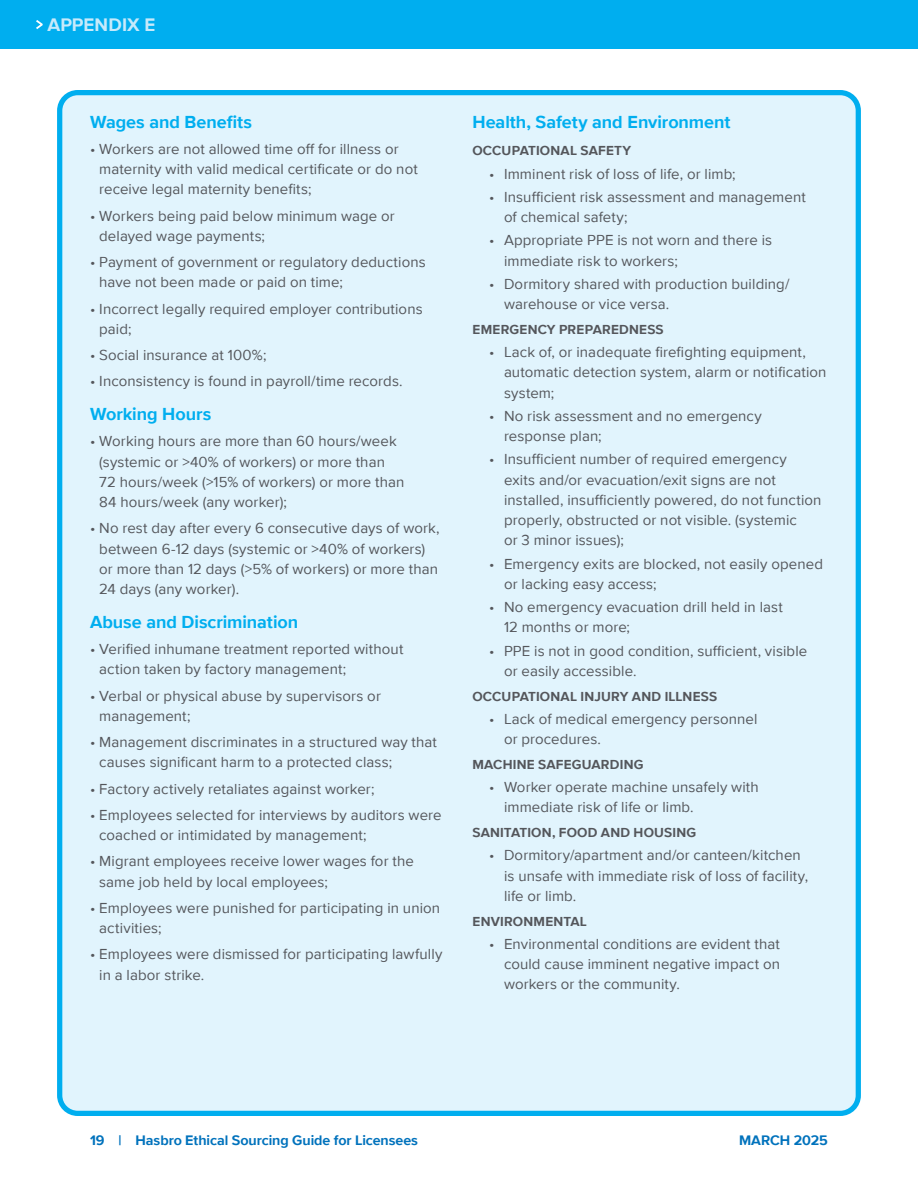
<style>
.page{position:relative;width:918px;height:1188px;background:#fff}
.page>*{position:absolute;margin:0;border:0;box-sizing:border-box;transform-origin:0 0}
.t1{font:700 18.75px "Proxima Nova";letter-spacing:.005em;color:#c7eafb}
.t2{font:700 18px "Proxima Nova";letter-spacing:-.005em;color:#00aeef}
.t3{font:15px/20.2px "Proxima Nova";letter-spacing:.01em;color:#54565b}
.t4{font:700 14.25px "Proxima Nova";letter-spacing:-.005em;color:#0072bc}
.t5{font:700 13.5px "Proxima Nova";letter-spacing:.015em;color:#54565b}
</style>
<div class="page">
<div style="left:0;top:0;width:918px;height:49px;background:#00aeef"></div>
<svg style="left:36px;top:20px;width:7px;height:9px"></svg>
<div style="left:60px;top:93px;width:798px;height:1020px;background:#e1f4fd;border-radius:18px"></div>
<div style="left:57px;top:90px;width:804px;height:1026px;border:5px solid #00aeef;border-radius:18px"></div>
<p class="t1" style="left:47px;top:10px;width:109px">APPENDIX E</p>
<p class="t2" style="left:90px;top:108px;width:163px">Wages and Benefits</p>
<p class="t3" style="left:99px;top:138px;width:320px;text-indent:-9px">• Workers are not allowed time off for illness or maternity with valid medical certificate or do not receive legal maternity benefits;</p>
<p class="t3" style="left:99px;top:205px;width:297px;text-indent:-9px">• Workers being paid below minimum wage or delayed wage payments;</p>
<p class="t3" style="left:99px;top:251px;width:328px;text-indent:-9px">• Payment of government or regulatory deductions have not been made or paid on time;</p>
<p class="t3" style="left:99px;top:298px;width:325px;text-indent:-9px">• Incorrect legally required employer contributions paid;</p>
<p class="t3" style="left:90px;top:344px;width:178px">• Social insurance at 100%;</p>
<p class="t3" style="left:90px;top:371px;width:314px">• Inconsistency is found in payroll/time records.</p>
<p class="t2" style="left:90px;top:401px;width:123px">Working Hours</p>
<p class="t3" style="left:99px;top:431px;width:307px;text-indent:-9px">• Working hours are more than 60 hours/week (systemic or &gt;40% of workers) or more than 72 hours/week (&gt;15% of workers) or more than 84 hours/week (any worker);</p>
<p class="t3" style="left:99px;top:518px;width:342px;text-indent:-9px">• No rest day after every 6 consecutive days of work, between 6-12 days (systemic or &gt;40% of workers) or more than 12 days (&gt;5% of workers) or more than 24 days (any worker).</p>
<p class="t2" style="left:90px;top:608px;width:210px">Abuse and Discrimination</p>
<p class="t3" style="left:99px;top:638px;width:306px;text-indent:-9px">• Verified inhumane treatment reported without action taken by factory management;</p>
<p class="t3" style="left:99px;top:685px;width:283px;text-indent:-9px">• Verbal or physical abuse by supervisors or management;</p>
<p class="t3" style="left:99px;top:731px;width:339px;text-indent:-9px">• Management discriminates in a structured way that causes significant harm to a protected class;</p>
<p class="t3" style="left:90px;top:778px;width:286px">• Factory actively retaliates against worker;</p>
<p class="t3" style="left:99px;top:804px;width:344px;text-indent:-9px">• Employees selected for interviews by auditors were coached or intimidated by management;</p>
<p class="t3" style="left:99px;top:851px;width:316px;text-indent:-9px">• Migrant employees receive lower wages for the same job held by local employees;</p>
<p class="t3" style="left:99px;top:897px;width:342px;text-indent:-9px">• Employees were punished for participating in union activities;</p>
<p class="t3" style="left:99px;top:944px;width:345px;text-indent:-9px">• Employees were dismissed for participating lawfully in a labor strike.</p>
<p class="t2" style="left:472px;top:108px;width:260px">Health, Safety and Environment</p>
<p class="t5" style="left:472px;top:141px;width:160px">OCCUPATIONAL SAFETY</p>
<p class="t3" style="left:489px;top:163px;width:248px">• Imminent risk of loss of life, or limb;</p>
<p class="t3" style="left:504px;top:186px;width:303px;text-indent:-15px">• Insufficient risk assessment and management of chemical safety;</p>
<p class="t3" style="left:504px;top:230px;width:270px;text-indent:-15px">• Appropriate PPE is not worn and there is immediate risk to workers;</p>
<p class="t3" style="left:504px;top:273px;width:287px;text-indent:-15px">• Dormitory shared with production building/ warehouse or vice versa.</p>
<p class="t5" style="left:472px;top:319px;width:193px">EMERGENCY PREPAREDNESS</p>
<p class="t3" style="left:504px;top:341px;width:324px;text-indent:-15px">• Lack of, or inadequate firefighting equipment, automatic detection system, alarm or notification system;</p>
<p class="t3" style="left:504px;top:405px;width:259px;text-indent:-15px">• No risk assessment and no emergency response plan;</p>
<p class="t3" style="left:504px;top:449px;width:319px;text-indent:-15px">• Insufficient number of required emergency exits and/or evacuation/exit signs are not installed, insufficiently powered, do not function properly, obstructed or not visible. (systemic<br>or 3 minor issues);</p>
<p class="t3" style="left:504px;top:553px;width:321px;text-indent:-15px">• Emergency exits are blocked, not easily opened or lacking easy access;</p>
<p class="t3" style="left:504px;top:596px;width:280px;text-indent:-15px">• No emergency evacuation drill held in last<br>12 months or more;</p>
<p class="t3" style="left:504px;top:640px;width:305px;text-indent:-15px">• PPE is not in good condition, sufficient, visible or easily accessible.</p>
<p class="t5" style="left:472px;top:686px;width:246px">OCCUPATIONAL INJURY AND ILLNESS</p>
<p class="t3" style="left:504px;top:708px;width:255px;text-indent:-15px">• Lack of medical emergency personnel or procedures.</p>
<p class="t5" style="left:472px;top:754px;width:172px">MACHINE SAFEGUARDING</p>
<p class="t3" style="left:504px;top:776px;width:256px;text-indent:-15px">• Worker operate machine unsafely with immediate risk of life or limb.</p>
<p class="t5" style="left:472px;top:823px;width:225px">SANITATION, FOOD AND HOUSING</p>
<p class="t3" style="left:504px;top:845px;width:306px;text-indent:-15px">• Dormitory/apartment and/or canteen/kitchen is unsafe with immediate risk of loss of facility, life or limb.</p>
<p class="t5" style="left:472px;top:911px;width:116px">ENVIRONMENTAL</p>
<p class="t3" style="left:504px;top:933px;width:278px;text-align:justify;text-indent:-15px">• Environmental conditions are evident that could cause imminent negative impact on workers or the community.</p>
<p class="t4" style="left:90px;top:1130px;width:330px">19 | Hasbro Ethical Sourcing Guide for Licensees</p>
<p class="t4" style="left:739px;top:1130px;width:90px">MARCH 2025</p>
</div>
